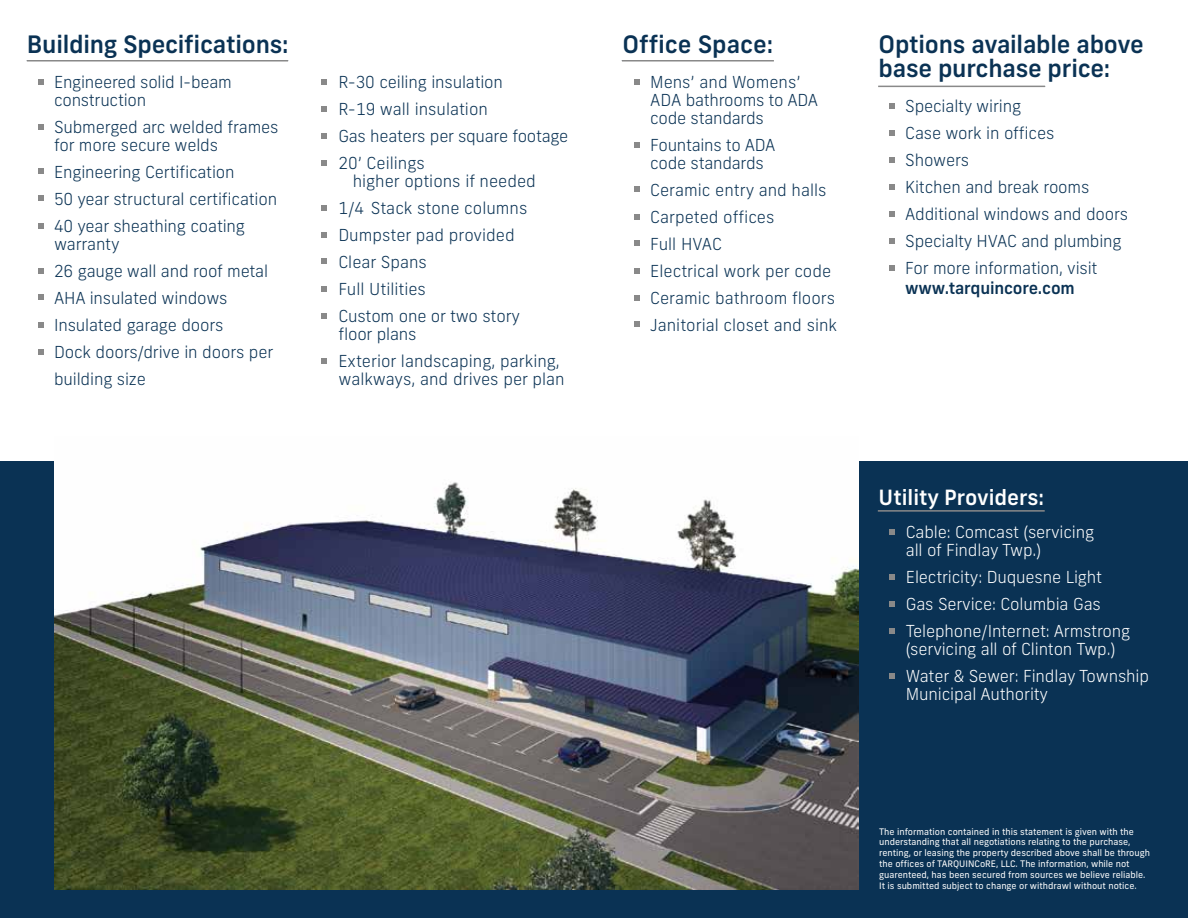
<style>
.page{position:relative;width:1188px;height:918px;background:#fff}
.page>*{position:absolute;margin:0;border:0;box-sizing:border-box;transform-origin:0 0}
.t1{font:500 24px/24px "New Frank";letter-spacing:-.01em;color:#0a3254}
.t2{font:500 21px "New Frank";color:#fff}
.t3{font:300 16.5px/27px "New Frank";letter-spacing:-.01em;color:#0a3254}
.t4{font:300 16.5px/27px "New Frank";letter-spacing:-.01em;color:#fff}
.t5{font:500 16.5px "New Frank";letter-spacing:-.01em;color:#0a3254}
.t6{font:9px/10.8px "New Frank";color:#fff}
</style>
<div class="page">
<div style="left:0;top:461px;width:1188px;height:457px;background:#0a3254"></div>
<hr style="left:27px;top:60px;width:261px;height:2px;background:#898989">
<svg style="left:38px;top:79px;width:5px;height:5px"></svg>
<svg style="left:38px;top:169px;width:5px;height:5px"></svg>
<svg style="left:38px;top:196px;width:5px;height:5px"></svg>
<svg style="left:38px;top:223px;width:5px;height:5px"></svg>
<svg style="left:38px;top:268px;width:5px;height:5px"></svg>
<svg style="left:38px;top:124px;width:5px;height:5px"></svg>
<svg style="left:38px;top:295px;width:5px;height:5px"></svg>
<svg style="left:38px;top:322px;width:5px;height:5px"></svg>
<svg style="left:38px;top:349px;width:5px;height:5px"></svg>
<svg style="left:322px;top:79px;width:5px;height:5px"></svg>
<svg style="left:322px;top:133px;width:5px;height:5px"></svg>
<svg style="left:322px;top:160px;width:5px;height:5px"></svg>
<svg style="left:322px;top:205px;width:5px;height:5px"></svg>
<svg style="left:322px;top:232px;width:5px;height:5px"></svg>
<svg style="left:322px;top:259px;width:5px;height:5px"></svg>
<svg style="left:322px;top:106px;width:5px;height:5px"></svg>
<svg style="left:322px;top:286px;width:5px;height:5px"></svg>
<svg style="left:322px;top:313px;width:5px;height:5px"></svg>
<hr style="left:622px;top:60px;width:152px;height:2px;background:#898989">
<hr style="left:878px;top:86px;width:167px;height:1px;background:#898989">
<svg style="left:890px;top:104px;width:5px;height:5px"></svg>
<svg style="left:890px;top:158px;width:5px;height:5px"></svg>
<svg style="left:890px;top:130px;width:5px;height:6px"></svg>
<svg style="left:890px;top:185px;width:5px;height:5px"></svg>
<svg style="left:890px;top:211px;width:5px;height:6px"></svg>
<hr style="left:878px;top:510px;width:167px;height:2px;background:#898989">
<svg style="left:890px;top:529px;width:5px;height:6px"></svg>
<svg style="left:890px;top:574px;width:5px;height:6px"></svg>
<svg style="left:890px;top:602px;width:5px;height:5px"></svg>
<svg style="left:890px;top:629px;width:5px;height:5px"></svg>
<svg style="left:890px;top:674px;width:5px;height:5px"></svg>
<svg style="left:634px;top:79px;width:5px;height:5px"></svg>
<svg style="left:634px;top:322px;width:5px;height:5px"></svg>
<svg style="left:634px;top:295px;width:5px;height:5px"></svg>
<svg style="left:634px;top:187px;width:5px;height:5px"></svg>
<svg style="left:634px;top:142px;width:5px;height:5px"></svg>
<svg style="left:634px;top:214px;width:5px;height:5px"></svg>
<svg style="left:634px;top:241px;width:5px;height:5px"></svg>
<svg style="left:634px;top:268px;width:5px;height:5px"></svg>
<img style="left:54px;top:461px;width:805px;height:429px">
<svg style="left:322px;top:358px;width:5px;height:5px"></svg>
<svg style="left:890px;top:238px;width:5px;height:6px"></svg>
<svg style="left:890px;top:266px;width:5px;height:5px"></svg>
<h1 class="t1" style="left:27px;top:32px;width:263px">Building Specifications:</h1>
<p class="t3" style="left:54px;top:73px;width:179px;line-height:18px">Engineered solid I-beam construction</p>
<p class="t3" style="left:54px;top:118px;width:226px;line-height:18px">Submerged arc welded frames for more secure welds</p>
<p class="t3" style="left:54px;top:158px;width:225px">Engineering Certification<br>50 year structural certification<br>40 year sheathing coating</p>
<p class="t3" style="left:54px;top:230px;width:221px">warranty<br>26 gauge wall and roof metal<br>AHA insulated windows<br>Insulated garage doors<br>Dock doors/drive in doors per building size</p>
<p class="t3" style="left:338px;top:68px;width:232px">R-30 ceiling insulation<br>R-19 wall insulation<br>Gas heaters per square footage<br>20’ Ceilings</p>
<p class="t3" style="left:338px;top:167px;width:199px;text-indent:14px">higher options if needed<br>1/4 Stack stone columns<br>Dumpster pad provided<br>Clear Spans<br>Full Utilities<br>Custom one or two story</p>
<p class="t3" style="left:338px;top:320px;width:223px">floor plans<br>Exterior landscaping, parking,</p>
<p class="t3" style="left:338px;top:365px;width:228px">walkways, and drives per plan</p>
<h1 class="t1" style="left:623px;top:32px;width:152px">Office Space:</h1>
<h1 class="t1" style="left:879px;top:32px;width:267px">Options available above base purchase price:</h1>
<p class="t3" style="left:905px;top:93px;width:224px">Specialty wiring<br>Case work in offices<br>Showers<br>Kitchen and break rooms<br>Additional windows and doors<br>Specialty HVAC and plumbing<br>For more information, visit</p>
<p class="t5" style="left:905px;top:277px;width:171px">www.tarquincore.com</p>
<p class="t3" style="left:650px;top:73px;width:169px;line-height:18px">Mens’ and Womens’<br>ADA bathrooms to ADA code standards</p>
<p class="t3" style="left:650px;top:136px;width:127px;line-height:18px">Fountains to ADA code standards</p>
<p class="t3" style="left:650px;top:176px;width:188px">Ceramic entry and halls<br>Carpeted offices<br>Full HVAC<br>Electrical work per code<br>Ceramic bathroom floors<br>Janitorial closet and sink</p>
<p class="t2" style="left:879px;top:484px;width:167px">Utility Providers:</p>
<p class="t4" style="left:906px;top:523px;width:190px;line-height:18px">Cable: Comcast (servicing all of Findlay Twp.)</p>
<p class="t4" style="left:906px;top:564px;width:226px">Electricity: Duquesne Light<br>Gas Service: Columbia Gas<br>Telephone/Internet: Armstrong</p>
<p class="t4" style="left:906px;top:636px;width:245px">(servicing all of Clinton Twp.)<br>Water &amp; Sewer: Findlay Township</p>
<p class="t4" style="left:906px;top:681px;width:144px">Municipal Authority</p>
<p class="t6" style="left:879px;top:826px;width:272px">The information contained in this statement is given with the understanding that all negotiations relating to the purchase, renting, or leasing the property described above shall be through the offices of TARQUINCoRE, LLC. The information, while not guarenteed, has been secured from sources we believe reliable.<br>It is submitted subject to change or withdrawl without notice.</p>
</div>
